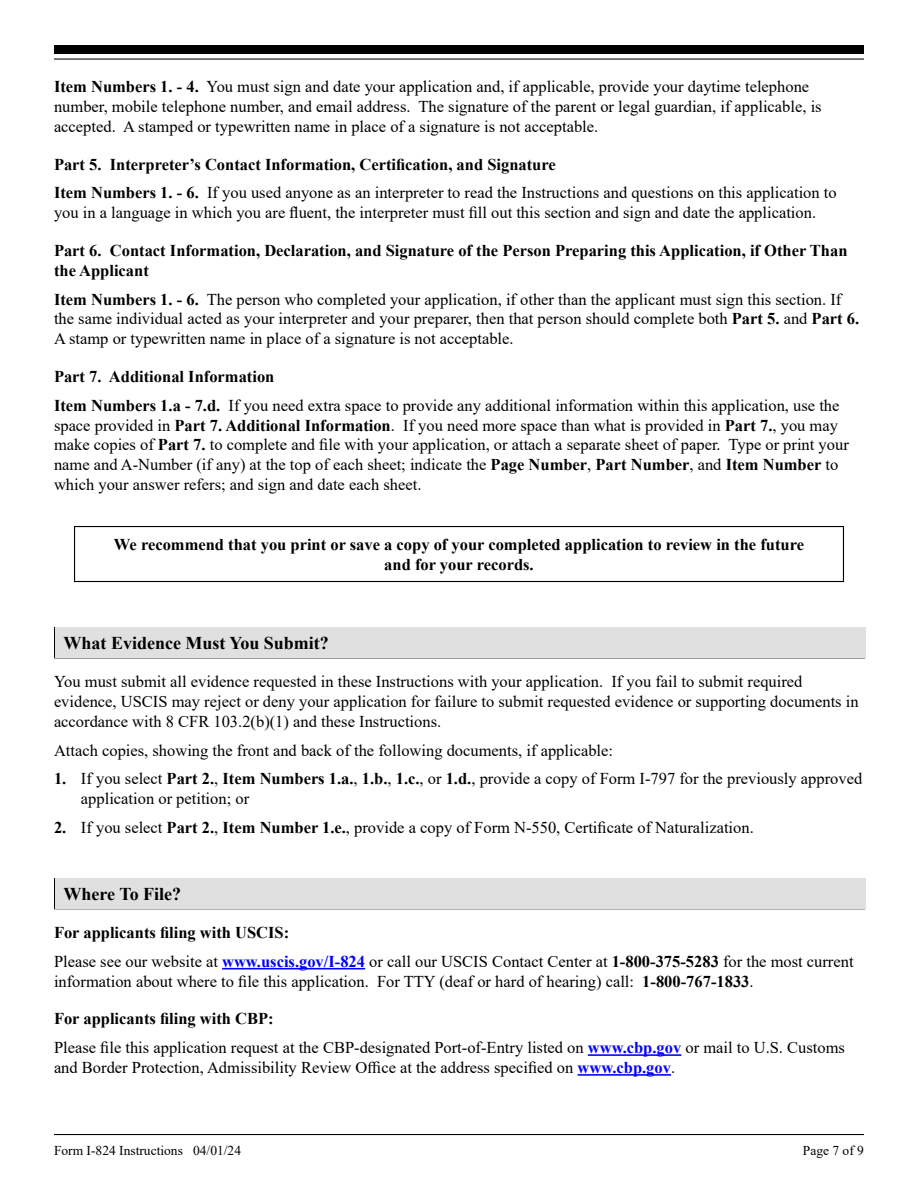
<style>
.page{position:relative;width:918px;height:1188px;background:#fff}
.page>*{position:absolute;margin:0;border:0;box-sizing:border-box;transform-origin:0 0}
.t1{font:700 18px "Times New Roman";color:#000}
.t2{font:16.5px/19.8px "Times New Roman";color:#000}
.t3{font:700 16.5px "Times New Roman";color:#000}
.t4{font:13.5px "Times New Roman";color:#000}
.s1{font-weight:700}
.s2{font-weight:700;color:#00f}
</style>
<div class="page">
<hr style="left:54px;top:1134px;width:810px;height:1px;background:#000">
<div style="left:54px;top:45px;width:810px;height:9px;background:#000"></div>
<hr style="left:54px;top:58px;width:810px;height:2px;background:#000">
<hr style="left:54px;top:908px;width:811px;height:1px;background:#000">
<svg style="left:54px;top:879px;width:1px;height:29px"></svg>
<hr style="left:54px;top:878px;width:811px;height:1px;background:#000">
<div style="left:55px;top:879px;width:810px;height:30px;background:#e0e0e0"></div>
<hr style="left:54px;top:657px;width:811px;height:1px;background:#000">
<svg style="left:54px;top:628px;width:1px;height:29px"></svg>
<hr style="left:54px;top:627px;width:811px;height:1px;background:#000">
<div style="left:55px;top:628px;width:810px;height:30px;background:#e0e0e0"></div>
<hr style="left:74px;top:581px;width:770px;height:1px;background:#000">
<hr style="left:843px;top:527px;width:1px;height:54px;background:#000">
<hr style="left:74px;top:527px;width:1px;height:54px;background:#000">
<hr style="left:74px;top:526px;width:770px;height:1px;background:#000">
<hr style="left:578px;top:1074px;width:93px;height:2px;background:#00f">
<hr style="left:222px;top:968px;width:143px;height:1px;background:#00f">
<hr style="left:588px;top:1054px;width:93px;height:2px;background:#00f">
<p class="t2" style="left:54px;top:76px;width:769px"><span class="s1">Item Numbers 1. - 4.</span> You must sign and date your application and, if applicable, provide your daytime telephone number, mobile telephone number, and email address. The signature of the parent or legal guardian, if applicable, is accepted. A stamped or typewritten name in place of a signature is not acceptable.</p>
<p class="t3" style="left:54px;top:152px;width:503px">Part 5. Interpreter’s Contact Information, Certification, and Signature</p>
<p class="t2" style="left:54px;top:182px;width:784px"><span class="s1">Item Numbers 1. - 6.</span> If you used anyone as an interpreter to read the Instructions and questions on this application to</p>
<p class="t2" style="left:54px;top:202px;width:764px">you in a language in which you are fluent, the interpreter must fill out this section and sign and date the application.</p>
<p class="t3" style="left:54px;top:239px;width:795px">Part 6. Contact Information, Declaration, and Signature of the Person Preparing this Application, if Other Than</p>
<p class="t3" style="left:54px;top:258px;width:96px">the Applicant</p>
<p class="t2" style="left:54px;top:289px;width:807px"><span class="s1">Item Numbers 1. - 6.</span> The person who completed your application, if other than the applicant must sign this section. If the same individual acted as your interpreter and your preparer, then that person should complete both <span class="s1">Part 5.</span> and <span class="s1">Part 6.<br></span>A stamp or typewritten name in place of a signature is not acceptable.</p>
<p class="t3" style="left:54px;top:365px;width:222px">Part 7. Additional Information</p>
<p class="t2" style="left:54px;top:395px;width:796px"><span class="s1">Item Numbers 1.a - 7.d.</span> If you need extra space to provide any additional information within this application, use the space provided in <span class="s1">Part 7. Additional Information</span>. If you need more space than what is provided in <span class="s1">Part 7.</span>, you may make copies of <span class="s1">Part 7.</span> to complete and file with your application, or attach a separate sheet of paper. Type or print your name and A-Number (if any) at the top of each sheet; indicate the <span class="s1">Page Number</span>, <span class="s1">Part Number</span>, and <span class="s1">Item Number</span> to which your answer refers; and sign and date each sheet.</p>
<p class="t3" style="left:114px;top:532px;width:692px">We recommend that you print or save a copy of your completed application to review in the future</p>
<p class="t3" style="left:384px;top:552px;width:151px">and for your records.</p>
<p class="t1" style="left:64px;top:630px;width:267px">What Evidence Must You Submit?</p>
<p class="t2" style="left:54px;top:671px;width:806px">You must submit all evidence requested in these Instructions with your application. If you fail to submit required evidence, USCIS may reject or deny your application for failure to submit requested evidence or supporting documents in accordance with 8 CFR 103.2(b)(1) and these Instructions.</p>
<p class="t2" style="left:54px;top:740px;width:561px">Attach copies, showing the front and back of the following documents, if applicable:</p>
<p class="t2" style="left:81px;top:768px;width:783px;text-indent:-27px"><span class="s1">1.</span> If you select <span class="s1">Part 2.</span>, <span class="s1">Item Numbers 1.a.</span>, <span class="s1">1.b.</span>, <span class="s1">1.c.</span>, or <span class="s1">1.d.</span>, provide a copy of Form I-797 for the previously approved application or petition; or</p>
<p class="t2" style="left:54px;top:817px;width:701px"><span class="s1">2.</span> If you select <span class="s1">Part 2.</span>, <span class="s1">Item Number 1.e.</span>, provide a copy of Form N-550, Certificate of Naturalization.</p>
<p class="t1" style="left:64px;top:881px;width:119px">Where To File?</p>
<p class="t3" style="left:54px;top:921px;width:237px">For applicants filing with USCIS:</p>
<p class="t2" style="left:54px;top:951px;width:801px">Please see our website at <span class="s2">www.uscis.gov/I-824</span> or call our USCIS Contact Center at <span class="s1">1-800-375-5283</span> for the most current information about where to file this application. For TTY (deaf or hard of hearing) call: <span class="s1">1-800-767-1833</span>.</p>
<p class="t3" style="left:54px;top:1007px;width:221px">For applicants filing with CBP:</p>
<p class="t2" style="left:54px;top:1037px;width:793px">Please file this application request at the CBP-designated Port-of-Entry listed on <span class="s2">www.cbp.gov</span> or mail to U.S. Customs and Border Protection, Admissibility Review Office at the address specified on <span class="s2">www.cbp.gov</span>.</p>
<p class="t4" style="left:54px;top:1141px;width:189px">Form I-824 Instructions 04/01/24</p>
<p class="t4" style="left:803px;top:1141px;width:63px">Page 7 of 9</p>
</div>
